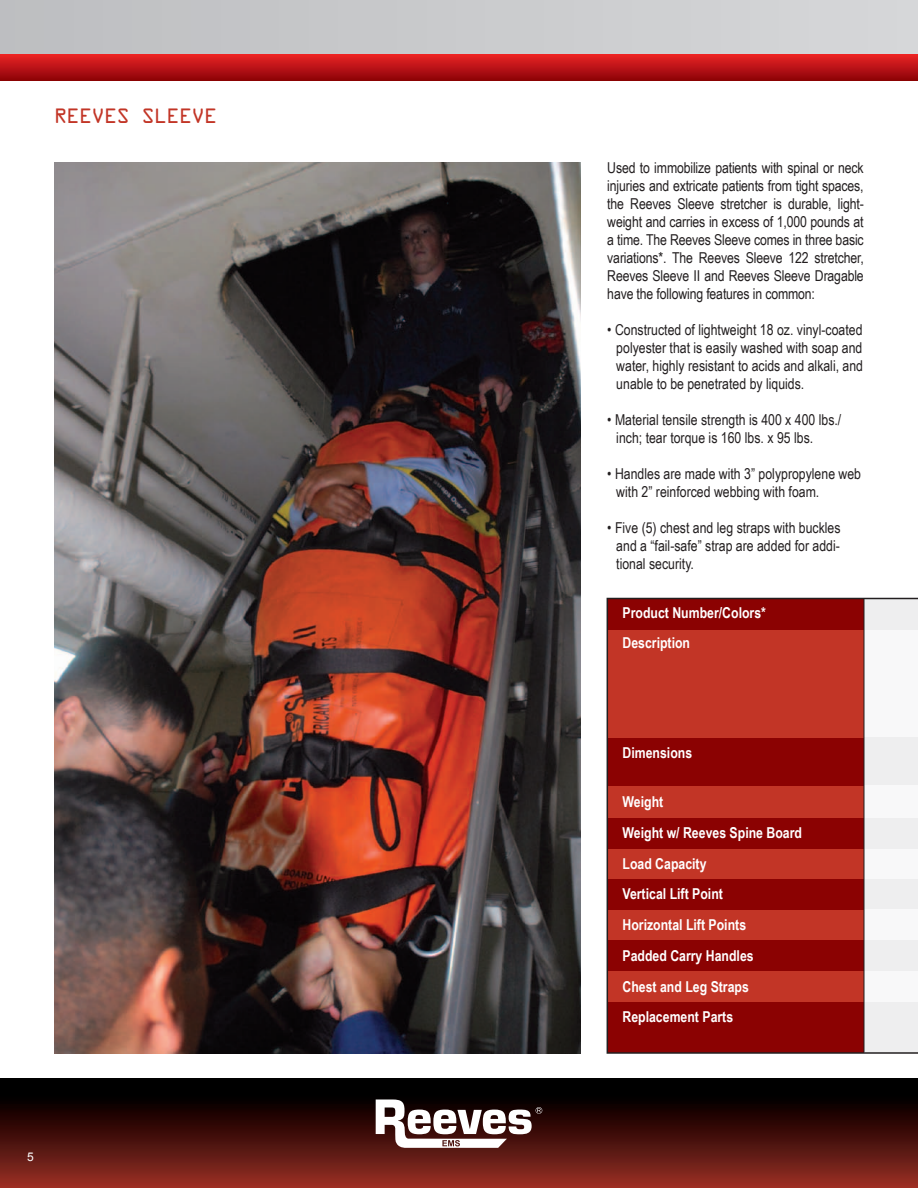
<style>
.page{position:relative;width:918px;height:1188px;background:#fff}
.page>*{position:absolute;margin:0;border:0;box-sizing:border-box;transform-origin:0 0}
.t1{font:18.6px "OCRA Std";letter-spacing:-.05em;color:#c23526}
.t2{font:15px/18px "Arial Narrow";color:#231f20;text-align:justify}
.t3{font:700 15px/30.8px "Arial Narrow";color:#fff}
.t4{font:12px "Arial";color:#fff}
</style>
<div class="page">
<div style="left:0;top:0;width:918px;height:80px;background:#cacbcd"></div>
<div style="left:0;top:1079px;width:918px;height:109px;background:linear-gradient(to bottom,#000,#962b21)"></div>
<div style="left:0;top:54px;width:918px;height:26px;background:linear-gradient(to bottom,#ec2425,#92040a)"></div>
<svg style="left:376px;top:1099px;width:166px;height:49px"></svg>
<img style="left:54px;top:162px;width:526px;height:892px">
<svg style="left:606px;top:597px;width:312px;height:457px;background:#b2413b"></svg>
<hr style="left:864px;top:599px;width:1px;height:454px;background:#231f20">
<p class="t1" style="left:54px;top:107px;width:165px">REEVES SLEEVE</p>
<p class="t4" style="left:27px;top:1149px;width:8px">5</p>
<p class="t2" style="left:607px;top:158px;width:258px">Used to immobilize patients with spinal or neck injuries and extricate patients from tight spaces, the Reeves Sleeve stretcher is durable, light&shy;weight and carries in excess of 1,000 pounds at a time. The Reeves Sleeve comes in three basic variations*. The Reeves Sleeve 122 stretcher, Reeves Sleeve II and Reeves Sleeve Dragable have the following features in common:</p>
<p class="t2" style="left:616px;top:320px;width:248px;text-indent:-9px">• Constructed of lightweight 18 oz. vinyl-coated polyester that is easily washed with soap and water, highly resistant to acids and alkali, and unable to be penetrated by liquids.</p>
<p class="t2" style="left:616px;top:410px;width:227px;text-indent:-9px">• Material tensile strength is 400 x 400 lbs./ inch; tear torque is 160 lbs. x 95 lbs.</p>
<p class="t2" style="left:616px;top:464px;width:246px;text-indent:-9px">• Handles are made with 3” polypropylene web with 2” reinforced webbing with foam.</p>
<p class="t2" style="left:616px;top:518px;width:226px;text-indent:-9px">• Five (5) chest and leg straps with buckles and a “fail-safe” strap are added for addi&shy;tional security.</p>
<p class="t3" style="left:622px;top:597px;width:145px;line-height:30px">Product Number/Colors*<br>Description</p>
<p class="t3" style="left:622px;top:736px;width:71px">Dimensions</p>
<p class="t3" style="left:622px;top:786px;width:181px">Weight<br>Weight w/ Reeves Spine Board<br>Load Capacity<br>Vertical Lift Point<br>Horizontal Lift Points<br>Padded Carry Handles<br>Chest and Leg Straps<br>Replacement Parts</p>
</div>
